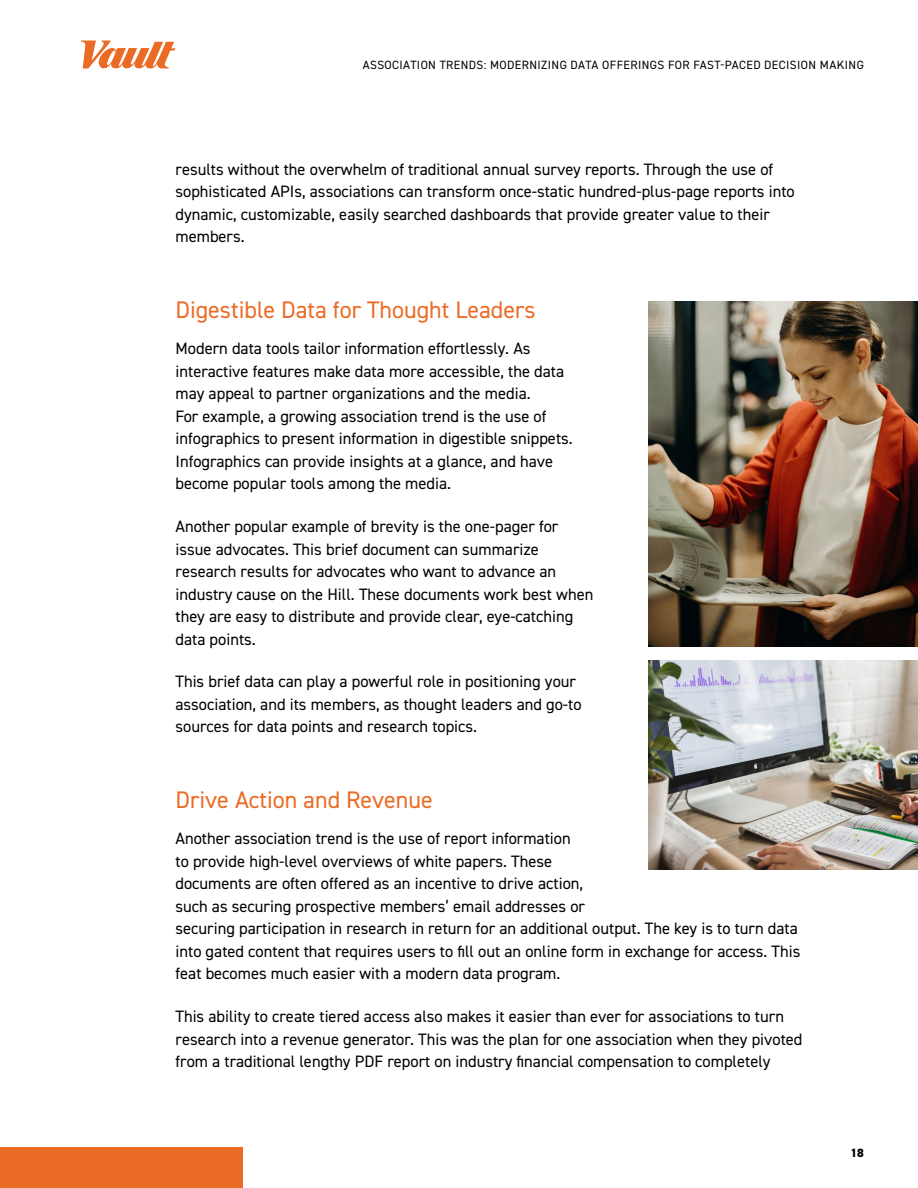
<style>
.page{position:relative;width:918px;height:1188px;background:#fff}
.page>*{position:absolute;margin:0;border:0;box-sizing:border-box;transform-origin:0 0}
.t1{font:24px "DIN2014";color:#eb6b24}
.t2{font:16.5px/22.5px "DIN2014";color:#000}
.t3{font:12px "DIN2014";letter-spacing:.035em;color:#000}
.t4{font:800 12px "DIN2014";color:#000}
</style>
<div class="page">
<svg style="left:81px;top:41px;width:95px;height:27px"></svg>
<div style="left:0;top:1148px;width:243px;height:40px;background:#eb6b24"></div>
<img style="left:648px;top:301px;width:270px;height:345px">
<img style="left:648px;top:660px;width:270px;height:209px">
<p class="t3" style="left:363px;top:57px;width:503px">ASSOCIATION TRENDS: MODERNIZING DATA OFFERINGS FOR FAST-PACED DECISION MAKING</p>
<p class="t2" style="left:176px;top:158px;width:621px">results without the overwhelm of traditional annual survey reports. Through the use of sophisticated APIs, associations can transform once-static hundred-plus-page reports into dynamic, customizable, easily searched dashboards that provide greater value to their members.</p>
<h1 class="t1" style="left:176px;top:295px;width:362px">Digestible Data for Thought Leaders</h1>
<p class="t2" style="left:176px;top:337px;width:399px">Modern data tools tailor information effortlessly. As interactive features make data more accessible, the data may appeal to partner organizations and the media.<br>For example, a growing association trend is the use of infographics to present information in digestible snippets.<br>Infographics can provide insights at a glance, and have become popular tools among the media.</p>
<p class="t2" style="left:176px;top:515px;width:419px">Another popular example of brevity is the one-pager for issue advocates. This brief document can summarize research results for advocates who want to advance an industry cause on the Hill. These documents work best when they are easy to distribute and provide clear, eye-catching data points.</p>
<p class="t2" style="left:176px;top:670px;width:408px">This brief data can play a powerful role in positioning your association, and its members, as thought leaders and go-to sources for data points and research topics.</p>
<h1 class="t1" style="left:176px;top:785px;width:259px">Drive Action and Revenue</h1>
<p class="t2" style="left:176px;top:827px;width:626px">Another association trend is the use of report information<br>to provide high-level overviews of white papers. These<br>documents are often offered as an incentive to drive action,<br>such as securing prospective members’ email addresses or<br>securing participation in research in return for an additional output. The key is to turn data into gated content that requires users to fill out an online form in exchange for access. This feat becomes much easier with a modern data program.</p>
<p class="t2" style="left:176px;top:1005px;width:629px">This ability to create tiered access also makes it easier than ever for associations to turn research into a revenue generator. This was the plan for one association when they pivoted from a traditional lengthy PDF report on industry financial compensation to completely</p>
<p class="t4" style="left:851px;top:1145px;width:15px">18</p>
</div>
